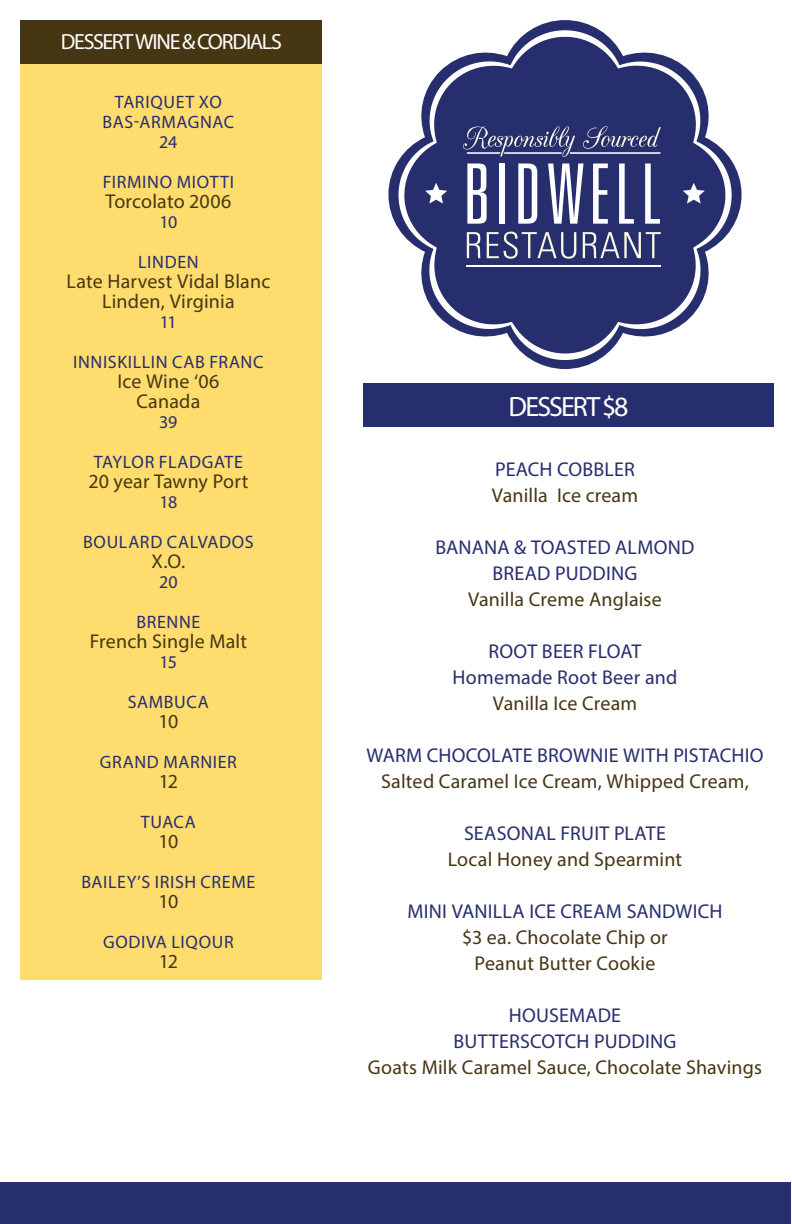
<style>
.page{position:relative;width:792px;height:1224px;background:#fff}
.page>*{position:absolute;margin:0;border:0;box-sizing:border-box;transform-origin:0 0}
.t1{font:28px "Myriad Pro";letter-spacing:-.065em;color:#fff}
.t2{font:22px "Myriad Pro";letter-spacing:-.055em;color:#fff}
.t3{font:20px "Myriad Pro";letter-spacing:.01em;color:#463614}
.t4{font:20px "Myriad Pro";letter-spacing:.01em;color:#272e6e}
.t5{font:18px "Myriad Pro";letter-spacing:.035em;color:#272e6e}
</style>
<div class="page">
<div style="left:21px;top:20px;width:301px;height:959px;background:#ffdc6e"></div>
<div style="left:363px;top:383px;width:411px;height:44px;background:#272e6e"></div>
<div style="left:21px;top:20px;width:301px;height:44px;background:#463614"></div>
<div style="left:0;top:1183px;width:791px;height:41px;background:#272e6e"></div>
<svg style="left:388px;top:20px;width:354px;height:349px"></svg>
<svg style="left:398px;top:30px;width:334px;height:330px;fill:#272e6e"></svg>
<svg style="left:425px;top:183px;width:22px;height:21px"></svg>
<svg style="left:683px;top:183px;width:22px;height:21px"></svg>
<svg style="left:467px;top:232px;width:13px;height:26px"></svg>
<svg style="left:487px;top:232px;width:89px;height:27px;background:#595f8a"></svg>
<svg style="left:583px;top:232px;width:78px;height:26px;background:#5f648d"></svg>
<hr style="left:467px;top:266px;width:194px;height:1px;background:#fff">
<svg style="left:463px;top:126px;width:112px;height:31px;background:#484e80"></svg>
<svg style="left:583px;top:126px;width:78px;height:23px;background:#4a5081"></svg>
<hr style="left:467px;top:152px;width:33px;height:2px;background:#fff">
<hr style="left:504px;top:152px;width:58px;height:2px;background:#fff">
<hr style="left:570px;top:152px;width:91px;height:2px;background:#fff">
<svg style="left:467px;top:163px;width:20px;height:61px"></svg>
<div style="left:500px;top:163px;width:5px;height:61px;background:#fff"></div>
<svg style="left:518px;top:163px;width:19px;height:61px"></svg>
<svg style="left:548px;top:163px;width:36px;height:61px"></svg>
<svg style="left:593px;top:163px;width:15px;height:61px"></svg>
<svg style="left:619px;top:163px;width:15px;height:61px"></svg>
<svg style="left:645px;top:163px;width:15px;height:61px"></svg>
<p class="t2" style="left:61px;top:28px;width:223px">DESSERT WINE &amp; CORDIALS</p>
<p class="t5" style="left:115px;top:91px;width:108px">TARIQUET XO</p>
<p class="t5" style="left:103px;top:111px;width:133px">BAS-ARMAGNAC</p>
<p class="t5" style="left:159px;top:131px;width:20px">24</p>
<p class="t5" style="left:103px;top:171px;width:133px">FIRMINO MIOTTI</p>
<p class="t3" style="left:106px;top:189px;width:127px">Torcolato 2006</p>
<p class="t5" style="left:159px;top:211px;width:19px">10</p>
<p class="t5" style="left:138px;top:251px;width:62px">LINDEN</p>
<p class="t3" style="left:66px;top:269px;width:205px">Late Harvest Vidal Blanc</p>
<p class="t3" style="left:102px;top:289px;width:134px">Linden, Virginia</p>
<p class="t5" style="left:160px;top:311px;width:18px">11</p>
<p class="t5" style="left:73px;top:351px;width:192px">INNISKILLIN CAB FRANC</p>
<p class="t3" style="left:117px;top:369px;width:104px">Ice Wine ‘06</p>
<p class="t3" style="left:136px;top:389px;width:65px">Canada</p>
<p class="t5" style="left:159px;top:411px;width:20px">39</p>
<p class="t5" style="left:94px;top:451px;width:151px">TAYLOR FLADGATE</p>
<p class="t3" style="left:88px;top:469px;width:161px">20 year Tawny Port</p>
<p class="t5" style="left:159px;top:491px;width:19px">18</p>
<p class="t5" style="left:83px;top:531px;width:172px">BOULARD CALVADOS</p>
<p class="t3" style="left:152px;top:549px;width:35px">X.O.</p>
<p class="t5" style="left:159px;top:571px;width:20px">20</p>
<p class="t5" style="left:136px;top:611px;width:66px">BRENNE</p>
<p class="t3" style="left:90px;top:629px;width:159px">French Single Malt</p>
<p class="t5" style="left:160px;top:651px;width:19px">15</p>
<p class="t5" style="left:128px;top:691px;width:83px">SAMBUCA</p>
<p class="t3" style="left:159px;top:709px;width:21px">10</p>
<p class="t5" style="left:100px;top:751px;width:139px">GRAND MARNIER</p>
<p class="t3" style="left:159px;top:769px;width:21px">12</p>
<p class="t5" style="left:141px;top:811px;width:56px">TUACA</p>
<p class="t3" style="left:159px;top:829px;width:21px">10</p>
<p class="t5" style="left:81px;top:871px;width:175px">BAILEY’S IRISH CREME</p>
<p class="t3" style="left:159px;top:889px;width:21px">10</p>
<p class="t5" style="left:103px;top:931px;width:132px">GODIVA LIQOUR</p>
<p class="t3" style="left:159px;top:949px;width:21px">12</p>
<p class="t1" style="left:509px;top:389px;width:121px">DESSERT $8</p>
<p class="t4" style="left:495px;top:457px;width:141px">PEACH COBBLER</p>
<p class="t3" style="left:492px;top:483px;width:148px">Vanilla Ice cream</p>
<p class="t4" style="left:435px;top:535px;width:261px">BANANA &amp; TOASTED ALMOND</p>
<p class="t4" style="left:492px;top:561px;width:147px">BREAD PUDDING</p>
<p class="t3" style="left:468px;top:587px;width:195px">Vanilla Creme Anglaise</p>
<p class="t4" style="left:488px;top:639px;width:155px">ROOT BEER FLOAT</p>
<p class="t4" style="left:453px;top:665px;width:226px">Homemade Root Beer and</p>
<p class="t3" style="left:493px;top:691px;width:146px">Vanilla Ice Cream</p>
<p class="t4" style="left:366px;top:743px;width:399px">WARM CHOCOLATE BROWNIE WITH PISTACHIO</p>
<p class="t3" style="left:381px;top:769px;width:369px">Salted Caramel Ice Cream, Whipped Cream,</p>
<p class="t4" style="left:464px;top:821px;width:203px">SEASONAL FRUIT PLATE</p>
<p class="t3" style="left:448px;top:847px;width:236px">Local Honey and Spearmint</p>
<p class="t4" style="left:408px;top:899px;width:316px">MINI VANILLA ICE CREAM SANDWICH</p>
<p class="t3" style="left:462px;top:925px;width:207px">$3 ea. Chocolate Chip or</p>
<p class="t3" style="left:475px;top:951px;width:182px">Peanut Butter Cookie</p>
<p class="t4" style="left:509px;top:1003px;width:114px">HOUSEMADE</p>
<p class="t4" style="left:454px;top:1029px;width:224px">BUTTERSCOTCH PUDDING</p>
<p class="t3" style="left:368px;top:1055px;width:396px">Goats Milk Caramel Sauce, Chocolate Shavings</p>
</div>
